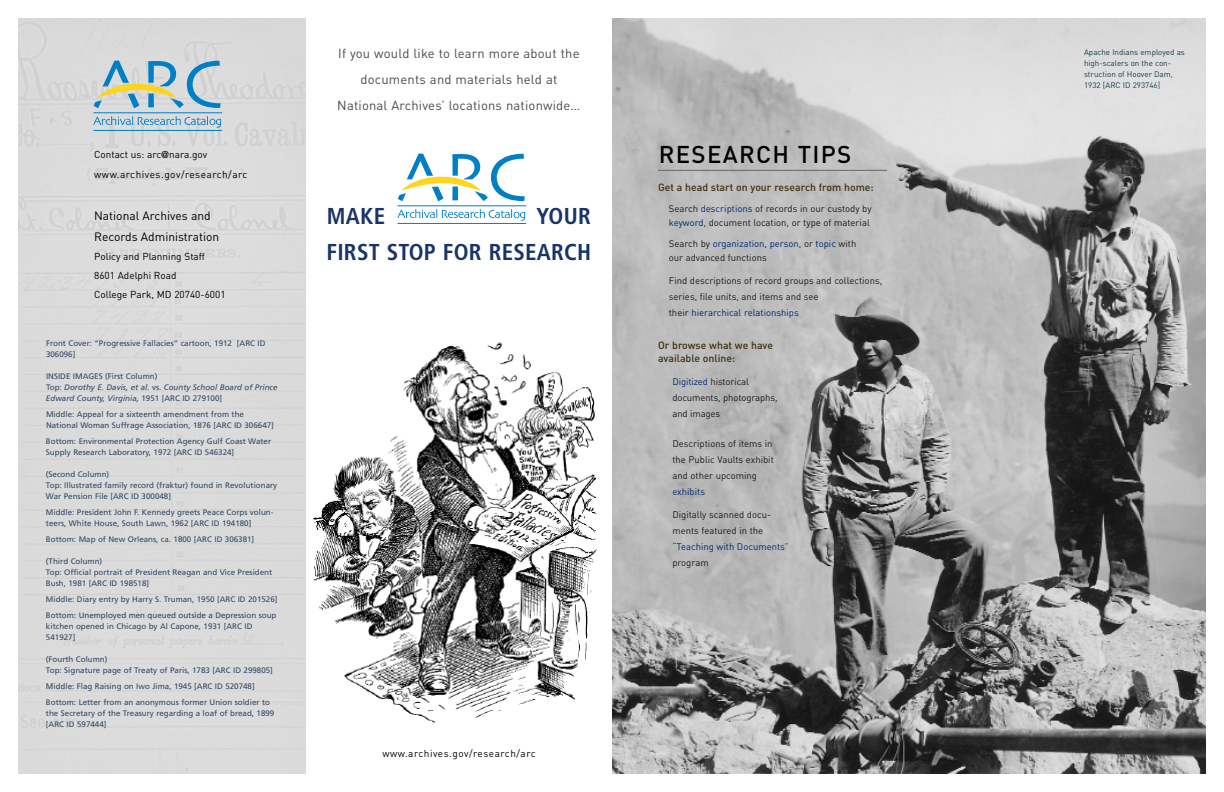
<style>
.page{position:relative;width:1224px;height:792px;background:#fff}
.page>*{position:absolute;margin:0;border:0;box-sizing:border-box;transform-origin:0 0}
.t1{font:500 24px "DIN";letter-spacing:.055em;color:#000}
.t2{font:700 condensed 23px/36px "Frutiger";letter-spacing:.01em;color:#1a3467;text-align:right}
.t3{font:13px/26px "DIN";letter-spacing:.015em;color:#444c50;text-align:center}
.t4{font:12px/21px "DIN";color:#000}
.t5{font:500 10.5px/13px "DIN";color:#3a3010}
.t6{font:10px/19px "DIN";color:#000}
.t7{font:10px/20px "DIN";letter-spacing:.02em;color:#000}
.t8{font:10px "DIN";letter-spacing:.05em;color:#000}
.t9{font:9.5px/16px "DIN";color:#1a1a1a}
.t10{font:9.5px "DIN";color:#00276f}
.t11{font:8px/11px "Frutiger";color:#334864}
.t12{font:italic 8px/11px "Frutiger";color:#334864}
.t13{font:8px/11px "DIN";color:#1a3d4f}
.s1{font-family:"Frutiger"}
.s2{font-style:normal}
.s3{color:#00276f}
</style>
<div class="page">
<div style="left:18px;top:18px;width:288px;height:756px;background:#dbdbdb"></div>
<img style="left:612px;top:18px;width:594px;height:756px">
<hr style="left:658px;top:170px;width:229px;height:1px;background:#666">
<img style="left:313px;top:342px;width:283px;height:381px">
<svg style="left:93px;top:116px;width:128px;height:12px;background:#b1c9d6"></svg>
<hr style="left:94px;top:112px;width:128px;height:1px;background:#007fc5">
<hr style="left:94px;top:130px;width:128px;height:1px;background:#007fc5">
<svg style="left:94px;top:61px;width:127px;height:47px;background:#aec6c8"></svg>
<svg style="left:397px;top:209px;width:128px;height:12px"></svg>
<hr style="left:398px;top:205px;width:128px;height:1px;background:#007fc5">
<hr style="left:398px;top:223px;width:128px;height:1px;background:#007fc5">
<svg style="left:398px;top:154px;width:127px;height:47px"></svg>
<p class="t7" style="left:94px;top:144px;width:155px">Contact us: arc<span class="s1">@</span>nara.gov www.archives.gov/research/arc</p>
<h3 class="t4" style="left:94px;top:205px;width:127px">National Archives and<br>Records Administration</h3>
<p class="t6" style="left:94px;top:247px;width:133px">Policy and Planning Staff<br>8601 Adelphi Road<br>College Park, MD 20740-6001</p>
<p class="t11" style="left:46px;top:338px;width:221px">Front Cover: “Progressive Fallacies” cartoon, 1912 [ARC ID<br>306096]</p>
<p class="t12" style="left:46px;top:371px;width:233px"><span class="s2">INSIDE IMAGES (First Column)<br>Top:</span> Dorothy E. Davis, et al. <span class="s2">vs.</span> County School Board of Prince<br>Edward County, Virginia, <span class="s2">1951 [ARC ID 279100]</span></p>
<p class="t11" style="left:46px;top:409px;width:229px">Middle: Appeal for a sixteenth amendment from the<br>National Woman Suffrage Association, 1876 [ARC ID 306647]</p>
<p class="t11" style="left:46px;top:436px;width:227px">Bottom: Environmental Protection Agency Gulf Coast Water<br>Supply Research Laboratory, 1972 [ARC ID 546324]</p>
<p class="t11" style="left:46px;top:469px;width:233px">(Second Column)<br>Top: Illustrated family record (fraktur) found in Revolutionary<br>War Pension File [ARC ID 300048]</p>
<p class="t11" style="left:46px;top:507px;width:229px">Middle: President John F. Kennedy greets Peace Corps volun&shy;teers, White House, South Lawn, 1962 [ARC ID 194180]</p>
<p class="t11" style="left:46px;top:534px;width:210px">Bottom: Map of New Orleans, ca. 1800 [ARC ID 306381]</p>
<p class="t11" style="left:46px;top:556px;width:228px">(Third Column)<br>Top: Official portrait of President Reagan and Vice President<br>Bush, 1981 [ARC ID 198518]</p>
<p class="t11" style="left:46px;top:591px;width:233px;line-height:16px">Middle: Diary entry by Harry S. Truman, 1950 [ARC ID 201526]<br>Bottom: Unemployed men queued outside a Depression soup</p>
<p class="t11" style="left:46px;top:621px;width:208px">kitchen opened in Chicago by Al Capone, 1931 [ARC ID<br>541927]</p>
<p class="t11" style="left:46px;top:654px;width:228px">(Fourth Column)<br>Top: Signature page of Treaty of Paris, 1783 [ARC ID 299805]</p>
<p class="t11" style="left:46px;top:678px;width:226px;line-height:16px">Middle: Flag Raising on Iwo Jima, 1945 [ARC ID 520748]<br>Bottom: Letter from an anonymous former Union soldier to</p>
<p class="t11" style="left:46px;top:708px;width:230px">the Secretary of the Treasury regarding a loaf of bread, 1899 [ARC ID 597444]</p>
<h3 class="t3" style="left:337px;top:40px;width:245px">If you would like to learn more about the documents and materials held at<br>National Archives’ locations nationwide…</h3>
<h2 class="t2" style="left:326px;top:200px;width:266px">YOUR<br>FIRST STOP FOR RESEARCH</h2>
<h2 class="t2" style="left:327px;top:200px;width:60px">MAKE</h2>
<p class="t8" style="left:382px;top:747px;width:155px">www.archives.gov/research/arc</p>
<h1 class="t1" style="left:659px;top:140px;width:194px">RESEARCH TIPS</h1>
<h3 class="t5" style="left:658px;top:181px;width:217px">Get a head start on your research from home:</h3>
<p class="t9" style="left:669px;top:201px;width:204px;line-height:14px">Search <span class="s3">descriptions</span> of records in our custody by <span class="s3">keyword</span>, document location, or type of material</p>
<p class="t9" style="left:669px;top:236px;width:189px;line-height:14px">Search by <span class="s3">organization</span>, <span class="s3">person</span>, or <span class="s3">topic</span> with our advanced functions</p>
<p class="t9" style="left:669px;top:272px;width:215px">Find descriptions of record groups and collections, series, file units, and items and see<br>their <span class="s3">hierarchical relationships</span></p>
<h3 class="t5" style="left:658px;top:339px;width:117px">Or browse what we have available online:</h3>
<p class="t9" style="left:672px;top:373px;width:107px"><span class="s3">Digitized</span> historical documents, photographs, and images</p>
<p class="t9" style="left:672px;top:435px;width:103px">Descriptions of items in the Public Vaults exhibit and other upcoming</p>
<p class="t10" style="left:672px;top:486px;width:34px">exhibits</p>
<p class="t9" style="left:672px;top:506px;width:100px">Digitally scanned docu&shy;ments featured in the</p>
<p class="t10" style="left:672px;top:541px;width:118px">“Teaching with Documents”</p>
<p class="t9" style="left:672px;top:554px;width:38px">program</p>
<p class="t13" style="left:1084px;top:47px;width:102px">Apache Indians employed as high-scalers on the con&shy;struction of Hoover Dam,<br>1932 [ARC ID 293746]</p>
</div>
